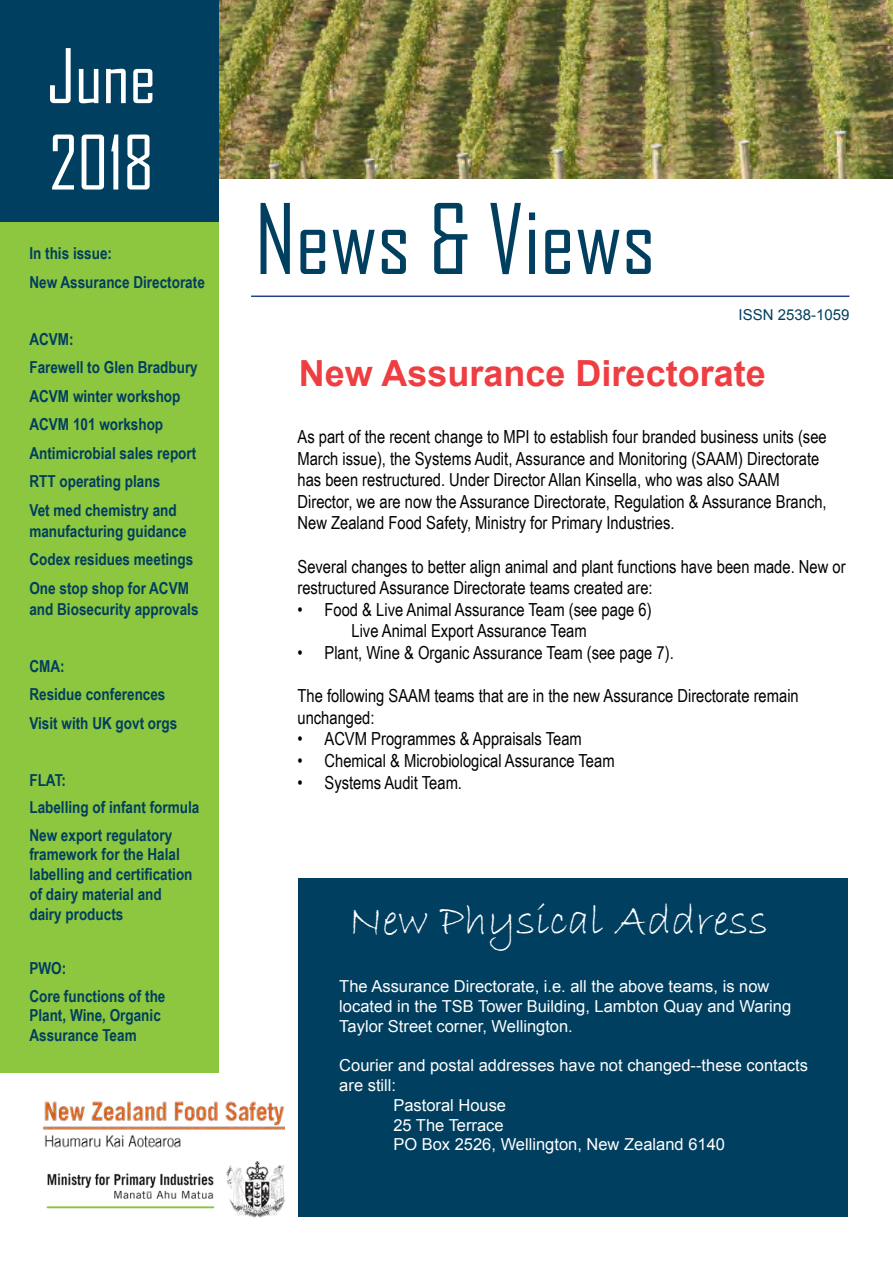
<style>
.page{position:relative;width:893px;height:1263px;background:#fff}
.page>*{position:absolute;margin:0;border:0;box-sizing:border-box;transform-origin:0 0}
.t1{font:93px "Agency FB";color:#003f5f}
.t2{font:72px/86.4px "Agency FB";color:#fff}
.t3{font:45px "Bradley Hand ITC";color:#fff}
.t4{font:700 36px "Arial";color:#ef3e42}
.t5{font:18px/21.6px "Arial Narrow";color:#000}
.t6{font:700 16.5px/28.5px "Arial Narrow";color:#003f5f}
.t7{font:16.5px/19.8px "Arial";color:#fff}
.t8{font:15px "Arial";color:#003f5f}
</style>
<div class="page">
<img style="left:218px;top:0;width:675px;height:178px">
<div style="left:0;top:221px;width:218px;height:851px;background:#8dc63f"></div>
<hr style="left:251px;top:296px;width:598px;height:1px;background:#25408f">
<div style="left:0;top:0;width:218px;height:221px;background:#003f5f"></div>
<div style="left:299px;top:878px;width:549px;height:338px;background:#003f5f"></div>
<img style="left:46px;top:1161px;width:239px;height:57px">
<img style="left:44px;top:1101px;width:240px;height:47px">
<h2 class="t2" style="left:47px;top:32px;width:111px">June<br>2018</h2>
<p class="t6" style="left:29px;top:238px;width:177px">In this issue:<br>New Assurance Directorate</p>
<p class="t6" style="left:29px;top:324px;width:170px">ACVM:<br>Farewell to Glen Bradbury<br>ACVM winter workshop<br>ACVM 101 workshop<br>Antimicrobial sales report<br>RTT operating plans<br>Vet med chemistry and</p>
<p class="t6" style="left:29px;top:516px;width:165px">manufacturing guidance<br>Codex residues meetings<br>One stop shop for ACVM</p>
<p class="t6" style="left:29px;top:594px;width:171px">and Biosecurity approvals</p>
<p class="t6" style="left:29px;top:651px;width:149px">CMA:<br>Residue conferences<br>Visit with UK govt orgs</p>
<p class="t6" style="left:29px;top:766px;width:171px;line-height:27.3px">FLAT:<br>Labelling of infant formula<br>New export regulatory</p>
<p class="t6" style="left:29px;top:844px;width:165px;line-height:19.8px">framework for the Halal labelling and certification of dairy material and dairy products</p>
<p class="t6" style="left:29px;top:954px;width:138px;line-height:27.3px">PWO:<br>Core functions of the</p>
<p class="t6" style="left:29px;top:1005px;width:133px;line-height:19.8px">Plant, Wine, Organic<br>Assurance Team</p>
<h1 class="t1" style="left:255px;top:182px;width:402px">News &amp; Views</h1>
<p class="t8" style="left:739px;top:305px;width:112px">ISSN 2538-1059</p>
<h3 class="t4" style="left:299px;top:348px;width:468px">New Assurance Directorate</h3>
<p class="t5" style="left:297px;top:425px;width:531px">As part of the recent change to MPI to establish four branded business units (see March issue), the Systems Audit, Assurance and Monitoring (SAAM) Directorate has been restructured. Under Director Allan Kinsella, who was also SAAM Director, we are now the Assurance Directorate, Regulation &amp; Assurance Branch, New Zealand Food Safety, Ministry for Primary Industries.</p>
<p class="t5" style="left:297px;top:555px;width:550px">Several changes to better align animal and plant functions have been made. New or restructured Assurance Directorate teams created are:</p>
<p class="t5" style="left:351px;top:598px;width:302px;text-indent:-54px">• Food &amp; Live Animal Assurance Team (see page 6)<br>Live Animal Export Assurance Team</p>
<p class="t5" style="left:297px;top:641px;width:378px">• Plant, Wine &amp; Organic Assurance Team (see page 7).</p>
<p class="t5" style="left:297px;top:684px;width:503px">The following SAAM teams that are in the new Assurance Directorate remain unchanged:</p>
<p class="t5" style="left:297px;top:728px;width:286px">• ACVM Programmes &amp; Appraisals Team</p>
<p class="t5" style="left:297px;top:749px;width:319px">• Chemical &amp; Microbiological Assurance Team</p>
<p class="t5" style="left:297px;top:771px;width:166px">• Systems Audit Team.</p>
<h3 class="t3" style="left:348px;top:891px;width:421px">New Physical Address</h3>
<p class="t7" style="left:339px;top:976px;width:453px">The Assurance Directorate, i.e. all the above teams, is now located in the TSB Tower Building, Lambton Quay and Waring<br>Taylor Street corner, Wellington.</p>
<p class="t7" style="left:339px;top:1055px;width:470px">Courier and postal addresses have not changed--these contacts</p>
<p class="t7" style="left:339px;top:1075px;width:58px">are still:</p>
<p class="t7" style="left:393px;top:1095px;width:114px">Pastoral House</p>
<p class="t7" style="left:393px;top:1115px;width:112px">25 The Terrace</p>
<p class="t7" style="left:393px;top:1135px;width:333px">PO Box 2526, Wellington, New Zealand 6140</p>
</div>
